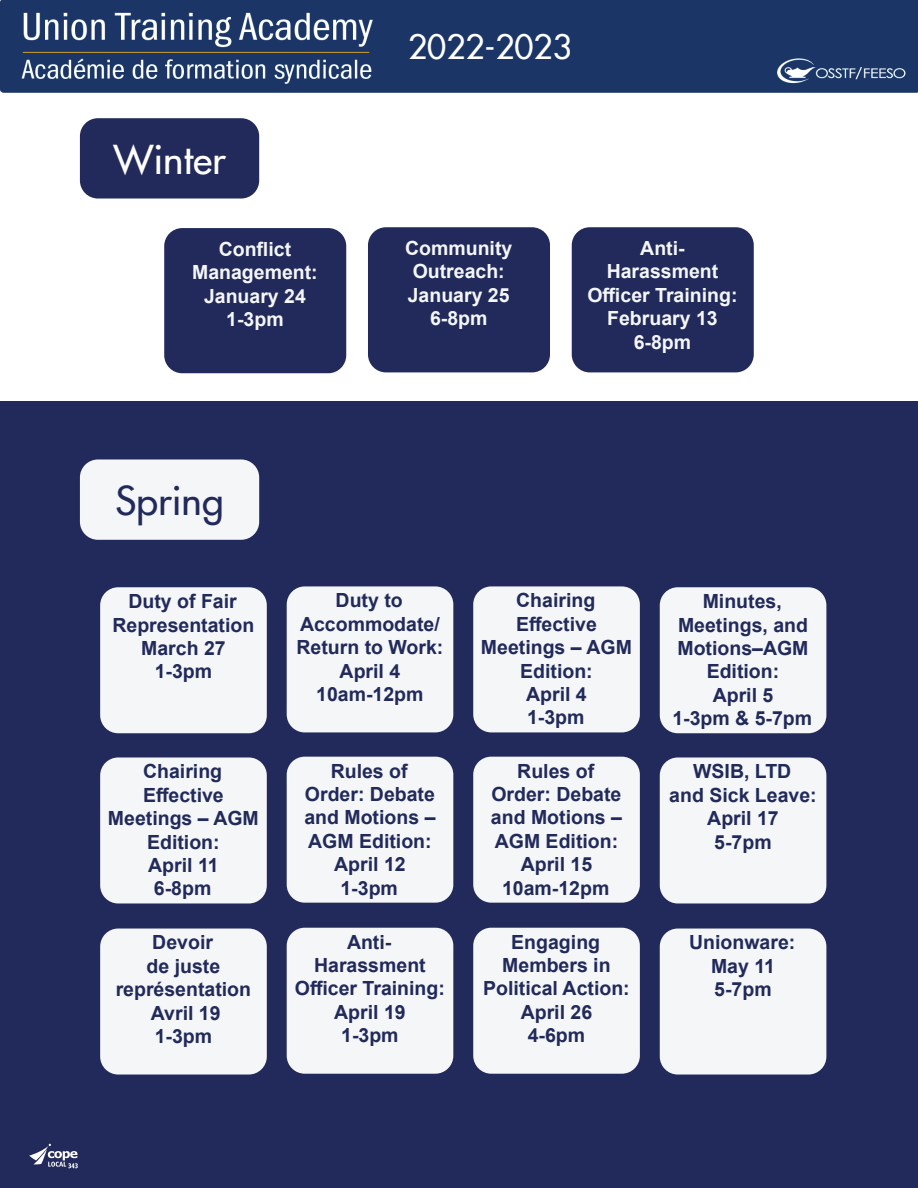
<style>
.page{position:relative;width:918px;height:1188px;background:#fff}
.page>*{position:absolute;margin:0;border:0;box-sizing:border-box;transform-origin:0 0}
.t1{font:500 39px "Futura";color:#222a5b}
.t2{font:500 39px "Futura";color:#fff}
.t3{font:500 33px "Futura";color:#fff}
.t4{font:700 19.5px/23.4px "Arial";color:#222a5b;text-align:center}
.t5{font:700 19.5px/23.4px "Arial";color:#f4f6f7;text-align:center}
</style>
<div class="page">
<div style="left:0;top:402px;width:918px;height:786px;background:#222a5b"></div>
<img style="left:0;top:0;width:918px;height:93px">
<div style="left:80px;top:459px;width:179px;height:81px;background:#f4f6f7;border-radius:18px"></div>
<div style="left:80px;top:118px;width:179px;height:81px;background:#222a5b;border-radius:18px"></div>
<div style="left:164px;top:228px;width:182px;height:145px;background:#222a5b;border-radius:18px"></div>
<div style="left:368px;top:227px;width:182px;height:145px;background:#222a5b;border-radius:18px"></div>
<div style="left:572px;top:227px;width:182px;height:145px;background:#222a5b;border-radius:18px"></div>
<div style="left:100px;top:587px;width:167px;height:146px;background:#f4f6f7;border-radius:18px"></div>
<div style="left:287px;top:586px;width:166px;height:146px;background:#f4f6f7;border-radius:18px"></div>
<div style="left:473px;top:586px;width:167px;height:146px;background:#f4f6f7;border-radius:18px"></div>
<div style="left:660px;top:587px;width:166px;height:146px;background:#f4f6f7;border-radius:18px"></div>
<div style="left:100px;top:757px;width:167px;height:146px;background:#f4f6f7;border-radius:18px"></div>
<div style="left:287px;top:757px;width:166px;height:146px;background:#f4f6f7;border-radius:18px"></div>
<div style="left:473px;top:757px;width:167px;height:146px;background:#f4f6f7;border-radius:18px"></div>
<div style="left:660px;top:757px;width:166px;height:146px;background:#f4f6f7;border-radius:18px"></div>
<div style="left:100px;top:929px;width:167px;height:146px;background:#f4f6f7;border-radius:18px"></div>
<div style="left:287px;top:928px;width:166px;height:146px;background:#f4f6f7;border-radius:18px"></div>
<div style="left:473px;top:928px;width:167px;height:146px;background:#f4f6f7;border-radius:18px"></div>
<div style="left:660px;top:929px;width:166px;height:146px;background:#f4f6f7;border-radius:18px"></div>
<svg style="left:29px;top:1144px;width:49px;height:24px"></svg>
<h1 class="t2" style="left:113px;top:135px;width:114px">Winter</h1>
<h2 class="t3" style="left:408px;top:26px;width:165px">2022-2023</h2>
<p class="t5" style="left:192px;top:237px;width:127px">Conflict<br>Management:<br>January 24<br>1-3pm</p>
<p class="t5" style="left:405px;top:237px;width:109px">Community<br>Outreach:<br>January 25<br>6-8pm</p>
<p class="t5" style="left:587px;top:237px;width:152px">Anti-<br>Harassment<br>Officer Training:<br>February 13<br>6-8pm</p>
<h1 class="t1" style="left:115px;top:476px;width:110px">Spring</h1>
<p class="t4" style="left:112px;top:590px;width:143px">Duty of Fair<br>Representation<br>March 27<br>1-3pm</p>
<p class="t4" style="left:296px;top:589px;width:148px">Duty to<br>Accommodate/<br>Return to Work:<br>April 4<br>10am-12pm</p>
<p class="t4" style="left:481px;top:589px;width:152px">Chairing<br>Effective<br>Meetings – AGM<br>Edition:<br>April 4<br>1-3pm</p>
<p class="t4" style="left:672px;top:590px;width:141px">Minutes,<br>Meetings, and<br>Motions–AGM<br>Edition:<br>April 5<br>1-3pm &amp; 5-7pm</p>
<p class="t4" style="left:108px;top:760px;width:152px">Chairing<br>Effective<br>Meetings – AGM<br>Edition:<br>April 11<br>6-8pm</p>
<p class="t4" style="left:304px;top:759px;width:133px">Rules of<br>Order: Debate and Motions –<br>AGM Edition:<br>April 12<br>1-3pm</p>
<p class="t4" style="left:491px;top:759px;width:133px">Rules of<br>Order: Debate and Motions –<br>AGM Edition:<br>April 15<br>10am-12pm</p>
<p class="t4" style="left:669px;top:760px;width:149px">WSIB, LTD<br>and Sick Leave:<br>April 17<br>5-7pm</p>
<p class="t4" style="left:116px;top:931px;width:137px">Devoir<br>de juste représentation<br>Avril 19<br>1-3pm</p>
<p class="t4" style="left:295px;top:930px;width:152px">Anti-<br>Harassment<br>Officer Training:<br>April 19<br>1-3pm</p>
<p class="t4" style="left:483px;top:930px;width:148px">Engaging<br>Members in<br>Political Action:<br>April 26<br>4-6pm</p>
<p class="t4" style="left:689px;top:931px;width:108px">Unionware:<br>May 11<br>5-7pm</p>
</div>
